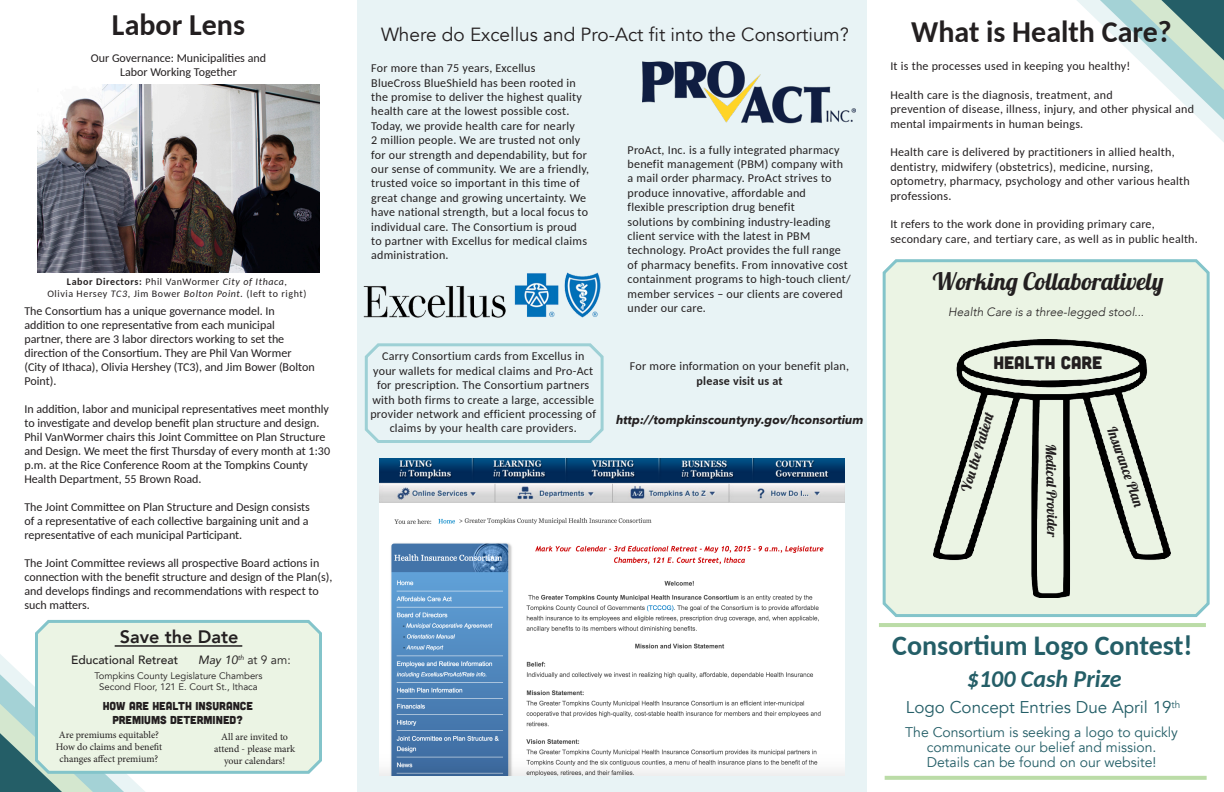
<style>
.page{position:relative;width:1224px;height:792px;background:#fff}
.page>*{position:absolute;margin:0;border:0;box-sizing:border-box;transform-origin:0 0}
.t1{font:700 30px "Carlito";color:#231f20}
.t2{font:700 28px "Carlito";color:#245e67}
.t3{font:24px "Lobster 1.4";color:#231f20}
.t4{font:italic 700 24px "Carlito";color:#245e67}
.t5{font:19px "Avenir";color:#231f20}
.t6{font:800 18px "Avenir";color:#231f20}
.t7{font:18px "Cubano";color:#231f20}
.t8{font:17px "Avenir";color:#245e67}
.t9{font:14px/15px "Avenir";color:#245e67;text-align:center}
.t10{font:14px "Lobster 1.4";color:#231f20}
.t11{font:12px/14.4px "Carlito";letter-spacing:.02em;color:#231f20}
.t12{font:12px/14px "Carlito";color:#231f20}
.t13{font:italic 700 12px "Avenir Next";color:#231f20}
.t14{font:italic 300 12px "Avenir";color:#231f20}
.t15{font:500 12px "Avenir";color:#231f20}
.t16{font:12px "Avenir";color:#231f20}
.t17{font:11.5px/13.8px "Cubano";color:#231f20;text-align:center}
.t18{font:10px/12px "Minion Pro";letter-spacing:-.005em;color:#231f20;text-align:center}
.t19{font:10px/12px "Carlito";letter-spacing:.06em;color:#231f20;text-align:center}
.t20{font:9.5px "Avenir";color:#231f20}
.s1{font-weight:700}
.s2{font-style:italic}
</style>
<div class="page">
<svg style="left:882px;top:259px;width:328px;height:358px;background:#e3f0e2"></svg>
<svg style="left:35px;top:620px;width:287px;height:154px;background:#e4f1e2"></svg>
<svg style="left:0;top:654px;width:146px;height:138px;background:#cee1d6"></svg>
<div style="left:357px;top:0;width:510px;height:792px;background:#e8f3f5"></div>
<img style="left:643px;top:62px;width:212px;height:62px">
<svg style="left:1077px;top:0;width:147px;height:142px"></svg>
<img style="left:933px;top:340px;width:237px;height:257px">
<img style="left:37px;top:84px;width:282px;height:188px">
<hr style="left:115px;top:645px;width:127px;height:2px;background:#231f20">
<img style="left:379px;top:458px;width:466px;height:318px">
<hr style="left:879px;top:623px;width:327px;height:4px;background:#bbdca7">
<svg style="left:885px;top:776px;width:322px;height:4px"></svg>
<img style="left:363px;top:272px;width:238px;height:46px">
<p class="t1" style="left:112px;top:4px;width:135px">Labor Lens</p>
<p class="t12" style="left:91px;top:50px;width:177px;line-height:14.4px;text-align:center">Our Governance: Municipalities and<br>Labor Working Together</p>
<p class="t19" style="left:47px;top:275px;width:261px"><span class="s1">Labor Directors:</span> Phil VanWormer <span class="s2">City of Ithaca</span>,<br>Olivia Hersey <span class="s2">TC3</span>, Jim Bower <span class="s2">Bolton Point.</span> (left to right)</p>
<p class="t12" style="left:24px;top:304px;width:292px">The Consortium has a unique governance model. In addition to one representative from each municipal partner, there are 3 labor directors working to set the direction of the Consortium. They are Phil Van Wormer (City of Ithaca), Olivia Hershey (TC3), and Jim Bower (Bolton Point).</p>
<p class="t12" style="left:24px;top:402px;width:307px">In addition, labor and municipal representatives meet monthly to investigate and develop benefit plan structure and design.<br>Phil VanWormer chairs this Joint Committee on Plan Structure and Design. We meet the first Thursday of every month at 1:30 p.m. at the Rice Conference Room at the Tompkins County Health Department, 55 Brown Road.</p>
<p class="t12" style="left:24px;top:500px;width:287px">The Joint Committee on Plan Structure and Design consists</p>
<p class="t12" style="left:24px;top:514px;width:286px">of a representative of each collective bargaining unit and a representative of each municipal Participant.</p>
<p class="t12" style="left:24px;top:556px;width:310px">The Joint Committee reviews all prospective Board actions in connection with the benefit structure and design of the Plan(s), and develops findings and recommendations with respect to such matters.</p>
<p class="t6" style="left:120px;top:623px;width:120px">Save the Date</p>
<p class="t15" style="left:71px;top:650px;width:108px">Educational Retreat</p>
<p class="t16" style="left:198px;top:653px;width:94px"><span class="s2">May 10</span><sup>th</sup> at 9 am:</p>
<p class="t20" style="left:94px;top:670px;width:170px">Tompkins County Legislature Chambers</p>
<p class="t20" style="left:99px;top:682px;width:160px">Second Floor, 121 E. Court St., Ithaca</p>
<p class="t17" style="left:103px;top:698px;width:152px">HOW ARE HEALTH INSURANCE<br>PREMIUMS DETERMINED?</p>
<p class="t18" style="left:56px;top:729px;width:108px">Are premiums equitable?<br>How do claims and benefit changes affect premium?</p>
<p class="t18" style="left:214px;top:731px;width:82px">All are invited to attend - please mark your calendars!</p>
<p class="t5" style="left:381px;top:24px;width:469px">Where do Excellus and Pro-Act fit into the Consortium?</p>
<p class="t11" style="left:371px;top:61px;width:219px">For more than 75 years, Excellus<br>BlueCross BlueShield has been rooted in the promise to deliver the highest quality health care at the lowest possible cost.<br>Today, we provide health care for nearly<br>2 million people. We are trusted not only for our strength and dependability, but for our sense of community. We are a friendly, trusted voice so important in this time of great change and growing uncertainty. We have national strength, but a local focus to individual care. The Consortium is proud to partner with Excellus for medical claims administration.</p>
<p class="t11" style="left:370px;top:349px;width:227px;text-align:center">Carry Consortium cards from Excellus in your wallets for medical claims and Pro-Act for prescription. The Consortium partners with both firms to create a large, accessible provider network and efficient processing of claims by your health care providers.</p>
<p class="t11" style="left:628px;top:142px;width:225px">ProAct, Inc. is a fully integrated pharmacy benefit management (PBM) company with a mail order pharmacy. ProAct strives to produce innovative, affordable and<br>flexible prescription drug benefit<br>solutions by combining industry-leading client service with the latest in PBM technology. ProAct provides the full range of pharmacy benefits. From innovative cost containment programs to high-touch client/ member services – our clients are covered under our care.</p>
<p class="t11" style="left:630px;top:358px;width:221px;text-align:center">For more information on your benefit plan, <span class="s1">please visit us at</span></p>
<p class="t13" style="left:616px;top:409px;width:249px">http://tompkinscountyny.gov/hconsortium</p>
<p class="t1" style="left:911px;top:12px;width:262px">What is Health Care?</p>
<p class="t11" style="left:890px;top:58px;width:241px">It is the processes used in keeping you healthy!</p>
<p class="t11" style="left:890px;top:87px;width:305px">Health care is the diagnosis, treatment, and<br>prevention of disease, illness, injury, and other physical and mental impairments in human beings.</p>
<p class="t11" style="left:890px;top:145px;width:301px">Health care is delivered by practitioners in allied health, dentistry, midwifery (obstetrics), medicine, nursing, optometry, pharmacy, psychology and other various health professions.</p>
<p class="t11" style="left:890px;top:217px;width:309px">It refers to the work done in providing primary care, secondary care, and tertiary care, as well as in public health.</p>
<p class="t3" style="left:933px;top:266px;width:232px">Working Collaboratively</p>
<p class="t14" style="left:948px;top:304px;width:197px">Health Care is a three-legged stool...</p>
<p class="t7" style="left:993px;top:351px;width:110px">HEALTH CARE</p>
<p class="t10" style="left:957px;top:489px;width:84px;rotate:-73deg">You the Patient</p>
<p class="t10" style="left:1060px;top:443px;width:95px;rotate:89deg">Medical Provider</p>
<p class="t10" style="left:1120px;top:424px;width:85px;rotate:71deg">Insurance Plan</p>
<p class="t2" style="left:892px;top:626px;width:302px">Consortium Logo Contest!</p>
<p class="t4" style="left:967px;top:662px;width:156px">$100 Cash Prize</p>
<p class="t9" style="left:905px;top:725px;width:274px">The Consortium is seeking a logo to quickly communicate our belief and mission.</p>
<p class="t9" style="left:927px;top:755px;width:231px">Details can be found on our website!</p>
<p class="t8" style="left:906px;top:697px;width:276px">Logo Concept Entries Due April 19<sup>th</sup></p>
</div>
